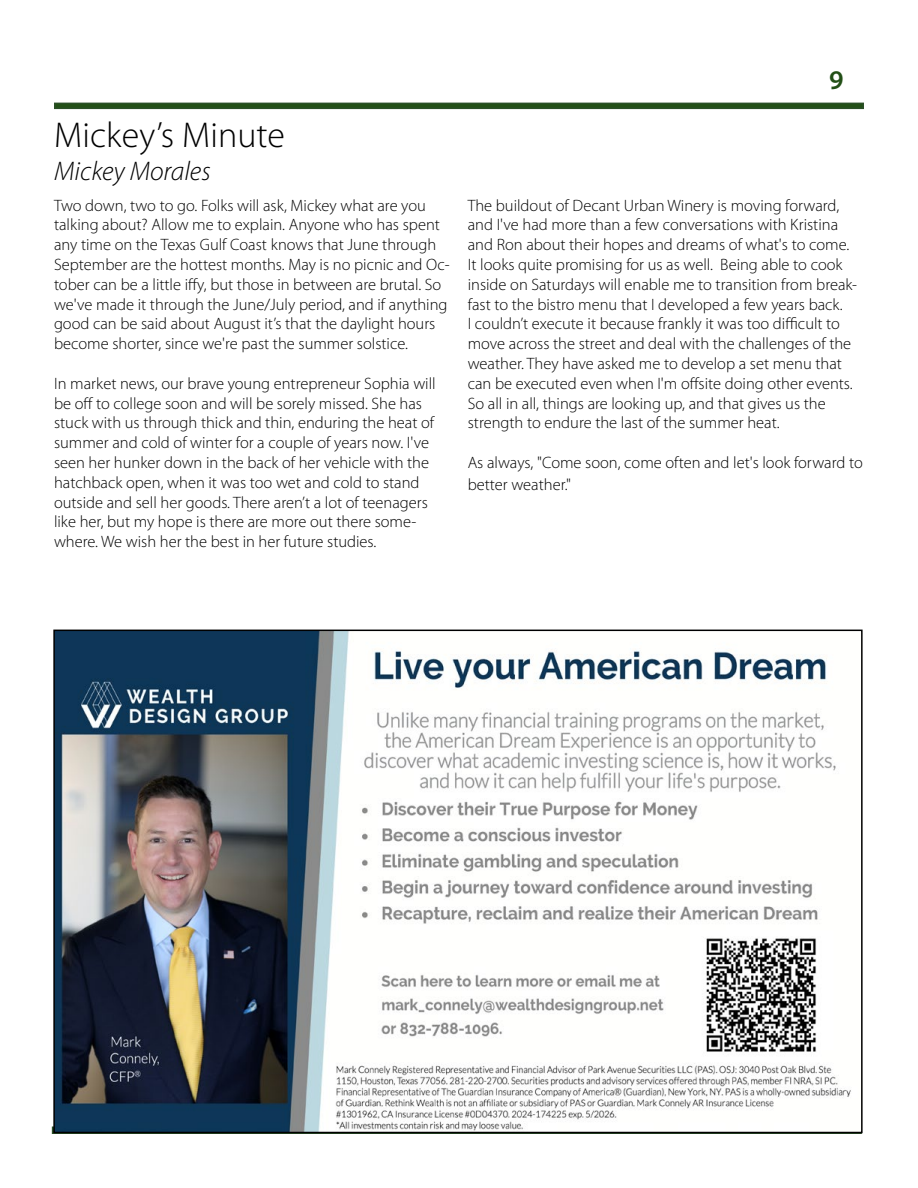
<style>
.page{position:relative;width:918px;height:1188px;background:#fff}
.page>*{position:absolute;margin:0;border:0;box-sizing:border-box;transform-origin:0 0}
.t1{font:300 36px "Myriad Pro";color:#000}
.t2{font:italic 300 27px "Myriad Pro";color:#000}
.t3{font:600 27px "Myriad Pro";color:#224f16}
.t4{font:300 16.5px/19.8px "Myriad Pro";color:#000}
</style>
<div class="page">
<div style="left:54px;top:103px;width:810px;height:6px;background:#224f16"></div>
<svg style="left:52px;top:1126px;width:810px;height:8px"></svg>
<img style="left:56px;top:633px;width:804px;height:497px">
<h1 class="t1" style="left:54px;top:114px;width:232px">Mickey’s Minute</h1>
<h2 class="t2" style="left:54px;top:155px;width:158px">Mickey Morales</h2>
<p class="t4" style="left:54px;top:195px;width:397px">Two down, two to go. Folks will ask, Mickey what are you talking about? Allow me to explain. Anyone who has spent any time on the Texas Gulf Coast knows that June through September are the hottest months. May is no picnic and Oc&shy;tober can be a little iffy, but those in between are brutal. So we've made it through the June/July period, and if anything good can be said about August it’s that the daylight hours become shorter, since we're past the summer solstice.</p>
<p class="t4" style="left:54px;top:373px;width:383px">In market news, our brave young entrepreneur Sophia will be off to college soon and will be sorely missed. She has stuck with us through thick and thin, enduring the heat of summer and cold of winter for a couple of years now. I've seen her hunker down in the back of her vehicle with the hatchback open, when it was too wet and cold to stand outside and sell her goods. There aren’t a lot of teenagers like her, but my hope is there are more out there some&shy;where. We wish her the best in her future studies.</p>
<h2 class="t3" style="left:829px;top:63px;width:16px">9</h2>
<p class="t4" style="left:468px;top:195px;width:391px">The buildout of Decant Urban Winery is moving forward, and I've had more than a few conversations with Kristina and Ron about their hopes and dreams of what's to come.<br>It looks quite promising for us as well. Being able to cook inside on Saturdays will enable me to transition from break&shy;fast to the bistro menu that I developed a few years back.<br>I couldn’t execute it because frankly it was too difficult to move across the street and deal with the challenges of the weather. They have asked me to develop a set menu that can be executed even when I'm offsite doing other events.<br>So all in all, things are looking up, and that gives us the strength to endure the last of the summer heat.</p>
<p class="t4" style="left:468px;top:452px;width:397px;line-height:21.6px">As always, "Come soon, come often and let's look forward to better weather."</p>
</div>
